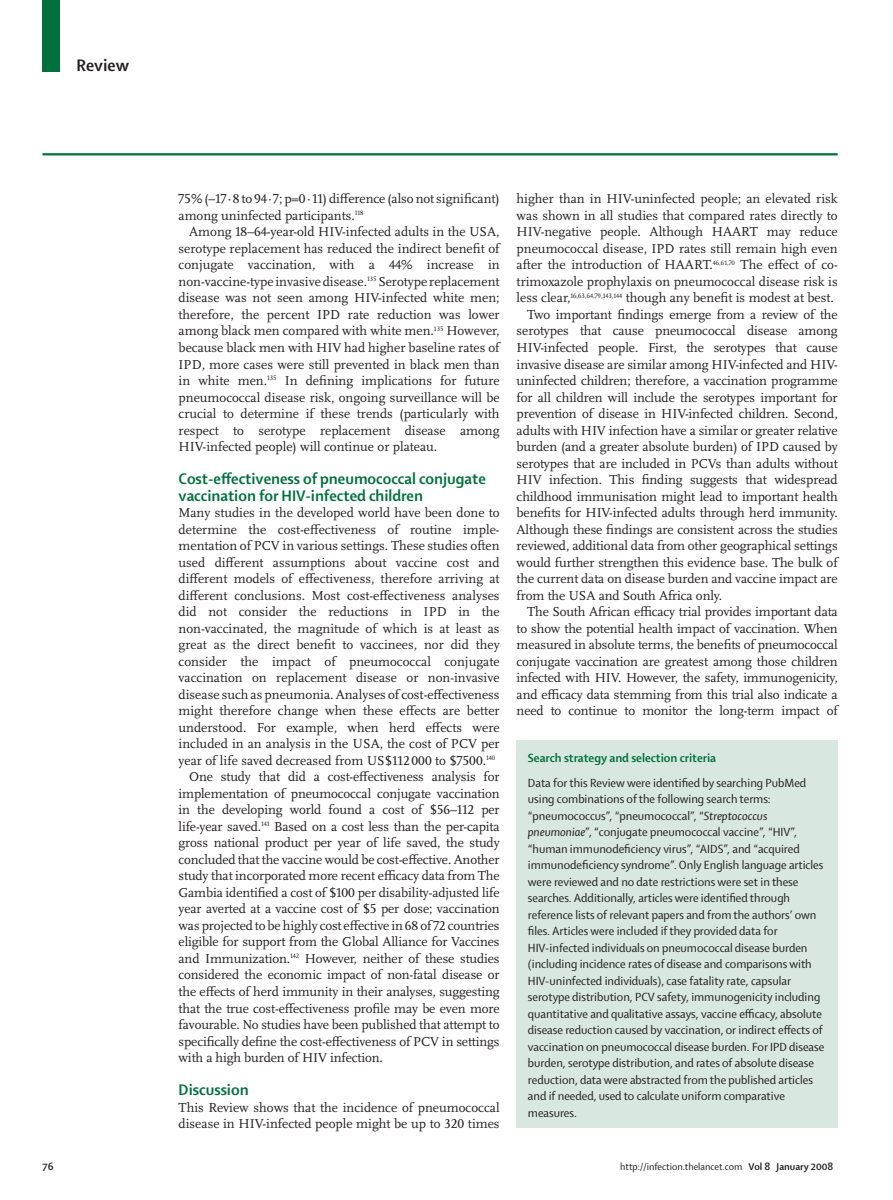
<style>
.page{position:relative;width:893px;height:1200px;background:#fff}
.page>*{position:absolute;margin:0;border:0;box-sizing:border-box;transform-origin:0 0}
.t1{font:700 18px "Shaker 2 Lancet";color:#231f20}
.t2{font:700 16.5px/16.5px "Shaker 2 Lancet";color:#00703c}
.t3{font:13.5px/16.5px "Scala Lancet Pro";letter-spacing:-.01em;color:#231f20}
.t4{font:12.75px/16.5px "Shaker 2 Lancet";color:#231f20}
.t5{font:700 12.75px "Shaker 2 Lancet";color:#00703c}
.t6{font:10.5px "Shaker 2 Lancet";color:#231f20}
.t7{font:700 10.5px "Shaker 2 Lancet";color:#231f20}
.s1{font-style:italic}
.s2{font-weight:700}
</style>
<div class="page">
<div style="left:43px;top:0;width:17px;height:71px;background:#00703c"></div>
<hr style="left:43px;top:153px;width:795px;height:2px;background:#00703c">
<div style="left:517px;top:740px;width:321px;height:387px;background:#d8e7df"></div>
<h1 class="t1" style="left:77px;top:58px;width:54px">Review</h1>
<p class="t3" style="left:179px;top:192px;width:323px">75% (–17·8 to 94·7; p=0·11) difference (also not significant) among uninfected participants.<sup>118</sup></p>
<p class="t3" style="left:179px;top:225px;width:323px;text-align:justify;text-indent:11px">Among 18–64-year-old HIV-infected adults in the USA, serotype replacement has reduced the indirect benefit of conjugate vaccination, with a 44% increase in non-vaccine-type invasive disease.<sup>135</sup> Serotype replacement disease was not seen among HIV-infected white men; therefore, the percent IPD rate reduction was lower among black men compared with white men.<sup>135</sup> However, because black men with HIV had higher baseline rates of IPD, more cases were still prevented in black men than in white men.<sup>135</sup> In defining implications for future pneumococcal disease risk, ongoing surveillance will be crucial to determine if these trends (particularly with respect to serotype replacement disease among HIV-infected people) will continue or plateau.</p>
<p class="t2" style="left:179px;top:472px;width:309px">Cost-effectiveness of pneumococcal conjugate vaccination for HIV-infected children</p>
<p class="t3" style="left:179px;top:505px;width:323px">Many studies in the developed world have been done to</p>
<p class="t3" style="left:179px;top:522px;width:323px">determine the cost-effectiveness of routine imple-</p>
<p class="t3" style="left:179px;top:538px;width:323px">mentation of PCV in various settings. These studies often</p>
<p class="t3" style="left:179px;top:555px;width:323px">used different assumptions about vaccine cost and</p>
<p class="t3" style="left:179px;top:571px;width:323px">different models of effectiveness, therefore arriving at</p>
<p class="t3" style="left:179px;top:588px;width:323px">different conclusions. Most cost-effectiveness analyses</p>
<p class="t3" style="left:179px;top:604px;width:323px">did not consider the reductions in IPD in the</p>
<p class="t3" style="left:179px;top:621px;width:323px">non-vaccinated, the magnitude of which is at least as</p>
<p class="t3" style="left:179px;top:637px;width:323px">great as the direct benefit to vaccinees, nor did they</p>
<p class="t3" style="left:179px;top:654px;width:323px">consider the impact of pneumococcal conjugate</p>
<p class="t3" style="left:179px;top:670px;width:323px">vaccination on replacement disease or non-invasive</p>
<p class="t3" style="left:179px;top:687px;width:323px">disease such as pneumonia. Analyses of cost-effectiveness</p>
<p class="t3" style="left:179px;top:703px;width:323px">might therefore change when these effects are better</p>
<p class="t3" style="left:179px;top:720px;width:323px">understood. For example, when herd effects were</p>
<p class="t3" style="left:179px;top:736px;width:323px">included in an analysis in the USA, the cost of PCV per</p>
<p class="t3" style="left:179px;top:753px;width:318px">year of life saved decreased from US$112 000 to $7500.<sup>140</sup></p>
<p class="t3" style="left:189px;top:769px;width:312px">One study that did a cost-effectiveness analysis for</p>
<p class="t3" style="left:179px;top:786px;width:323px">implementation of pneumococcal conjugate vaccination</p>
<p class="t3" style="left:179px;top:802px;width:323px">in the developing world found a cost of $56–112 per</p>
<p class="t3" style="left:179px;top:819px;width:323px">life-year saved.<sup>141</sup> Based on a cost less than the per-capita</p>
<p class="t3" style="left:179px;top:835px;width:323px">gross national product per year of life saved, the study</p>
<p class="t3" style="left:179px;top:852px;width:323px">concluded that the vaccine would be cost-effective. Another</p>
<p class="t3" style="left:179px;top:868px;width:323px">study that incorporated more recent efficacy data from The</p>
<p class="t3" style="left:179px;top:885px;width:323px">Gambia identified a cost of $100 per disability-adjusted life</p>
<p class="t3" style="left:179px;top:901px;width:323px">year averted at a vaccine cost of $5 per dose; vaccination</p>
<p class="t3" style="left:179px;top:918px;width:323px">was projected to be highly cost effective in 68 of 72 countries</p>
<p class="t3" style="left:179px;top:934px;width:323px">eligible for support from the Global Alliance for Vaccines</p>
<p class="t3" style="left:179px;top:951px;width:323px">and Immunization.<sup>142</sup> However, neither of these studies</p>
<p class="t3" style="left:179px;top:967px;width:323px">considered the economic impact of non-fatal disease or</p>
<p class="t3" style="left:179px;top:984px;width:323px">the effects of herd immunity in their analyses, suggesting</p>
<p class="t3" style="left:179px;top:1000px;width:323px">that the true cost-effectiveness profile may be even more</p>
<p class="t3" style="left:179px;top:1017px;width:323px">favourable. No studies have been published that attempt to</p>
<p class="t3" style="left:179px;top:1033px;width:323px">specifically define the cost-effectiveness of PCV in settings</p>
<p class="t3" style="left:179px;top:1050px;width:206px">with a high burden of HIV infection.</p>
<p class="t2" style="left:179px;top:1082px;width:72px">Discussion</p>
<p class="t3" style="left:179px;top:1099px;width:323px">This Review shows that the incidence of pneumococcal disease in HIV-infected people might be up to 320 times</p>
<p class="t3" style="left:517px;top:192px;width:323px">higher than in HIV-uninfected people; an elevated risk</p>
<p class="t3" style="left:517px;top:208px;width:323px">was shown in all studies that compared rates directly to</p>
<p class="t3" style="left:517px;top:225px;width:323px">HIV-negative people. Although HAART may reduce</p>
<p class="t3" style="left:517px;top:241px;width:323px">pneumococcal disease, IPD rates still remain high even</p>
<p class="t3" style="left:517px;top:258px;width:323px">after the introduction of HAART.<sup>46,61,70</sup> The effect of co-</p>
<p class="t3" style="left:517px;top:274px;width:323px">trimoxazole prophylaxis on pneumo coccal disease risk is</p>
<p class="t3" style="left:517px;top:291px;width:319px">less clear,<sup>16,63,64,79,143,144</sup> though any benefit is modest at best.</p>
<p class="t3" style="left:527px;top:307px;width:312px">Two important findings emerge from a review of the</p>
<p class="t3" style="left:517px;top:324px;width:323px">serotypes that cause pneumococcal disease among</p>
<p class="t3" style="left:517px;top:340px;width:323px">HIV-infected people. First, the serotypes that cause</p>
<p class="t3" style="left:517px;top:357px;width:323px">invasive disease are similar among HIV-infected and HIV-</p>
<p class="t3" style="left:517px;top:373px;width:323px">uninfected children; therefore, a vaccination programme</p>
<p class="t3" style="left:517px;top:390px;width:323px">for all children will include the serotypes important for</p>
<p class="t3" style="left:517px;top:406px;width:323px">prevention of disease in HIV-infected children. Second,</p>
<p class="t3" style="left:517px;top:423px;width:323px">adults with HIV infection have a similar or greater relative</p>
<p class="t3" style="left:517px;top:439px;width:323px">burden (and a greater absolute burden) of IPD caused by</p>
<p class="t3" style="left:517px;top:456px;width:323px">serotypes that are included in PCVs than adults without</p>
<p class="t3" style="left:517px;top:472px;width:323px">HIV infection. This finding suggests that widespread</p>
<p class="t3" style="left:517px;top:489px;width:323px">childhood immunisation might lead to important health</p>
<p class="t3" style="left:517px;top:505px;width:323px">benefits for HIV-infected adults through herd immunity.</p>
<p class="t3" style="left:517px;top:522px;width:323px">Although these findings are consistent across the studies</p>
<p class="t3" style="left:517px;top:538px;width:323px">reviewed, additional data from other geographical settings</p>
<p class="t3" style="left:517px;top:555px;width:323px">would further strengthen this evidence base. The bulk of</p>
<p class="t3" style="left:517px;top:571px;width:323px">the current data on disease burden and vaccine impact are</p>
<p class="t3" style="left:517px;top:588px;width:207px">from the USA and South Africa only.</p>
<p class="t3" style="left:527px;top:604px;width:312px">The South African efficacy trial provides important data</p>
<p class="t3" style="left:517px;top:621px;width:323px">to show the potential health impact of vaccination. When</p>
<p class="t3" style="left:517px;top:637px;width:323px">measured in absolute terms, the benefits of pneumococcal</p>
<p class="t3" style="left:517px;top:654px;width:323px">conjugate vaccination are greatest among those children</p>
<p class="t3" style="left:517px;top:670px;width:323px">infected with HIV. However, the safety, immunogenicity,</p>
<p class="t3" style="left:517px;top:687px;width:323px">and efficacy data stemming from this trial also indicate a</p>
<p class="t3" style="left:517px;top:703px;width:323px">need to continue to monitor the long-term impact of</p>
<p class="t5" style="left:528px;top:752px;width:190px">Search strategy and selection criteria</p>
<p class="t4" style="left:528px;top:775px;width:298px">Data for this Review were identified by searching PubMed using combinations of the following search terms: “pneumococcus”, “pneumococcal”, “<span class="s1">Streptococcus pneumoniae</span>”, “conjugate pneumococcal vaccine”, “HIV”, “human immunodeficiency virus”, “AIDS”, and “acquired immunodeficiency syndrome”. Only English language articles were reviewed and no date restrictions were set in these searches. Additionally, articles were identified through reference lists of relevant papers and from the authors’ own files. Articles were included if they provided data for HIV-infected individuals on pneumococcal disease burden (including incidence rates of disease and comparisons with HIV-uninfected individuals), case fatality rate, capsular serotype distribution, PCV safety, immunogenicity including quantitative and qualitative assays, vaccine efficacy, absolute disease reduction caused by vaccination, or indirect effects of vaccination on pneumococcal disease burden. For IPD disease burden, serotype distribution, and rates of absolute disease reduction, data were abstracted from the published articles and if needed, used to calculate uniform comparative measures.</p>
<p class="t7" style="left:43px;top:1162px;width:13px">76</p>
<p class="t6" style="left:620px;top:1162px;width:215px">http://infection.thelancet.com <span class="s2">Vol 8 January 2008</span></p>
</div>
